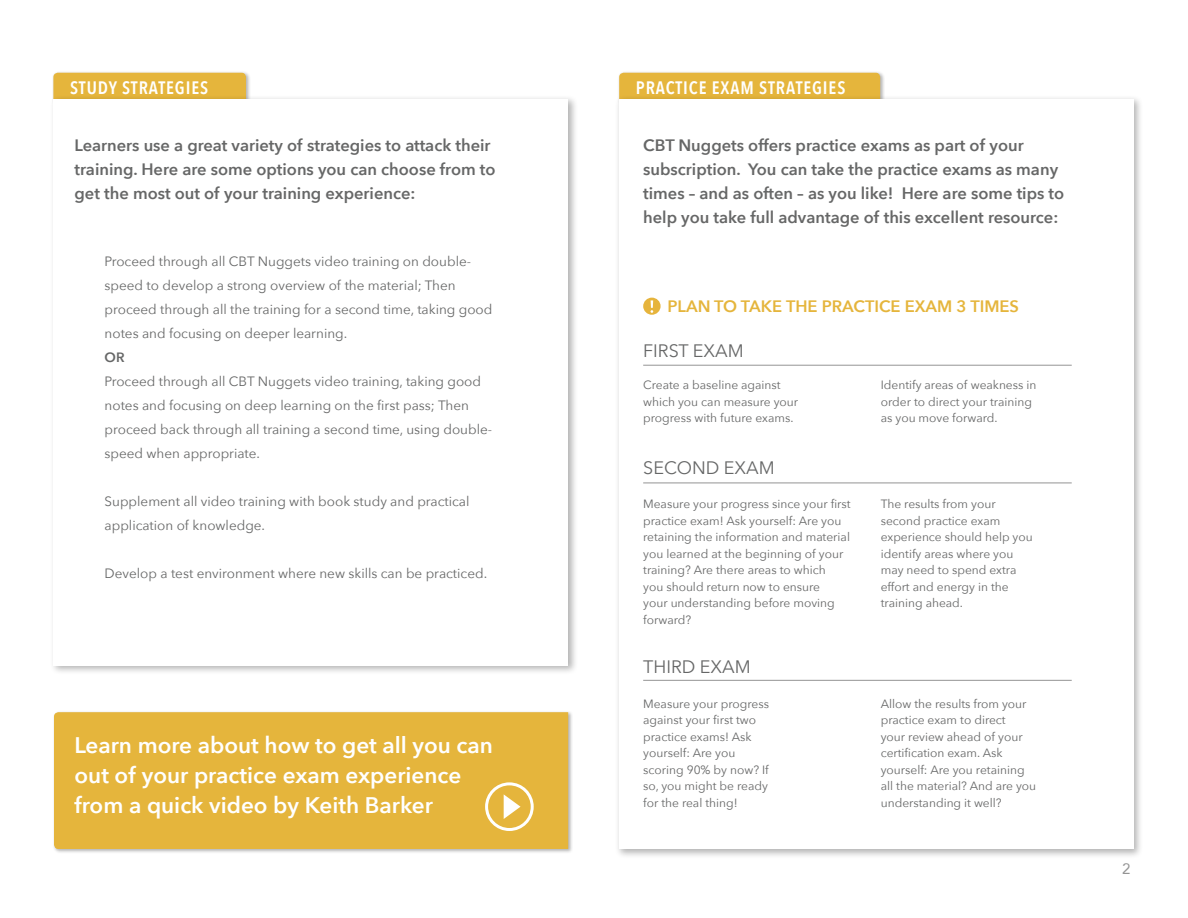
<style>
.page{position:relative;width:1188px;height:918px;background:#fff}
.page>*{position:absolute;margin:0;border:0;box-sizing:border-box;transform-origin:0 0}
.t1{font:600 22.5px/30px "Avenir Next";color:#fff}
.t2{font:600 18px "Avenir Next Condensed";letter-spacing:.05em;color:#fff}
.t3{font:18px "Avenir Next";color:#666767}
.t4{font:600 16.5px/24px "Avenir Next";color:#666767}
.t5{font:600 16.5px "Avenir Next";color:#e5b53c}
.t6{font:15px "Avenir";color:#949494}
.t7{font:13.5px/24px "Avenir Next";color:#666767}
.t8{font:600 13.5px "Avenir Next";color:#666767}
.t9{font:12px/16.5px "Avenir Next";color:#666767}
</style>
<div class="page">
<div style="left:53px;top:710px;width:520px;height:143px;background:#000;opacity:.3"></div>
<div style="left:54px;top:712px;width:514px;height:137px;background:#e5b53c"></div>
<div style="left:52px;top:71px;width:199px;height:35px;background:#000;opacity:.3"></div>
<div style="left:53px;top:73px;width:193px;height:22px;background:#e5b53c"></div>
<div style="left:617px;top:71px;width:268px;height:35px;background:#000;opacity:.3"></div>
<div style="left:619px;top:73px;width:261px;height:22px;background:#e5b53c"></div>
<div style="left:50px;top:95px;width:528px;height:580px;background:#000;opacity:.3"></div>
<div style="left:53px;top:99px;width:515px;height:566px;background:#fff"></div>
<div style="left:615px;top:95px;width:529px;height:764px;background:#000;opacity:.3"></div>
<div style="left:619px;top:99px;width:515px;height:750px;background:#fff"></div>
<hr style="left:643px;top:483px;width:429px;height:1px;background:#949494">
<hr style="left:643px;top:365px;width:429px;height:1px;background:#949494">
<hr style="left:643px;top:680px;width:429px;height:1px;background:#949494">
<div style="left:643px;top:298px;width:18px;height:17px;background:#e6b43c;border-radius:50%"></div>
<svg style="left:651px;top:300px;width:2px;height:13px"></svg>
<div style="left:485px;top:782px;width:49px;height:49px;border:3px solid #fff;border-radius:50%"></div>
<svg style="left:504px;top:794px;width:17px;height:25px"></svg>
<h2 class="t2" style="left:70px;top:72px;width:140px">STUDY STRATEGIES</h2>
<h2 class="t2" style="left:636px;top:72px;width:211px">PRACTICE EXAM STRATEGIES</h2>
<h3 class="t4" style="left:75px;top:132px;width:423px">Learners use a great variety of strategies to attack their training. Here are some options you can choose from to get the most out of your training experience:</h3>
<p class="t7" style="left:105px;top:249px;width:389px">Proceed through all CBT Nuggets video training on double&shy;speed to develop a strong overview of the material; Then proceed through all the training for a second time, taking good notes and focusing on deeper learning.</p>
<p class="t8" style="left:105px;top:346px;width:21px">OR</p>
<p class="t7" style="left:105px;top:369px;width:389px">Proceed through all CBT Nuggets video training, taking good notes and focusing on deep learning on the first pass; Then proceed back through all training a second time, using double&shy;speed when appropriate.</p>
<p class="t7" style="left:105px;top:489px;width:366px">Supplement all video training with book study and practical application of knowledge.</p>
<p class="t7" style="left:105px;top:561px;width:384px">Develop a test environment where new skills can be practiced.</p>
<h1 class="t1" style="left:75px;top:729px;width:420px">Learn more about how to get all you can out of your practice exam experience from a quick video by Keith Barker</h1>
<h3 class="t4" style="left:643px;top:132px;width:423px">CBT Nuggets offers practice exams as part of your subscription. You can take the practice exams as many times – and as often – as you like! Here are some tips to help you take full advantage of this excellent resource:</h3>
<h3 class="t5" style="left:668px;top:292px;width:353px">PLAN TO TAKE THE PRACTICE EXAM 3 TIMES</h3>
<h2 class="t3" style="left:643px;top:336px;width:102px">FIRST EXAM</h2>
<p class="t9" style="left:643px;top:376px;width:157px">Create a baseline against which you can measure your progress with future exams.</p>
<h2 class="t3" style="left:643px;top:453px;width:133px">SECOND EXAM</h2>
<p class="t9" style="left:881px;top:376px;width:157px">Identify areas of weakness in order to direct your training as you move forward.</p>
<p class="t9" style="left:643px;top:495px;width:209px">Measure your progress since your first practice exam! Ask yourself: Are you retaining the information and material you learned at the beginning of your training? Are there areas to which<br>you should return now to ensure<br>your understanding before moving forward?</p>
<p class="t9" style="left:881px;top:495px;width:154px">The results from your second practice exam experience should help you identify areas where you may need to spend extra effort and energy in the training ahead.</p>
<h2 class="t3" style="left:643px;top:651px;width:109px">THIRD EXAM</h2>
<p class="t9" style="left:643px;top:695px;width:127px">Measure your progress against your first two practice exams! Ask yourself: Are you scoring 90% by now? If so, you might be ready for the real thing!</p>
<p class="t9" style="left:881px;top:695px;width:157px">Allow the results from your practice exam to direct<br>your review ahead of your certification exam. Ask yourself: Are you retaining all the material? And are you understanding it well?</p>
<p class="t6" style="left:1122px;top:856px;width:10px">2</p>
</div>
